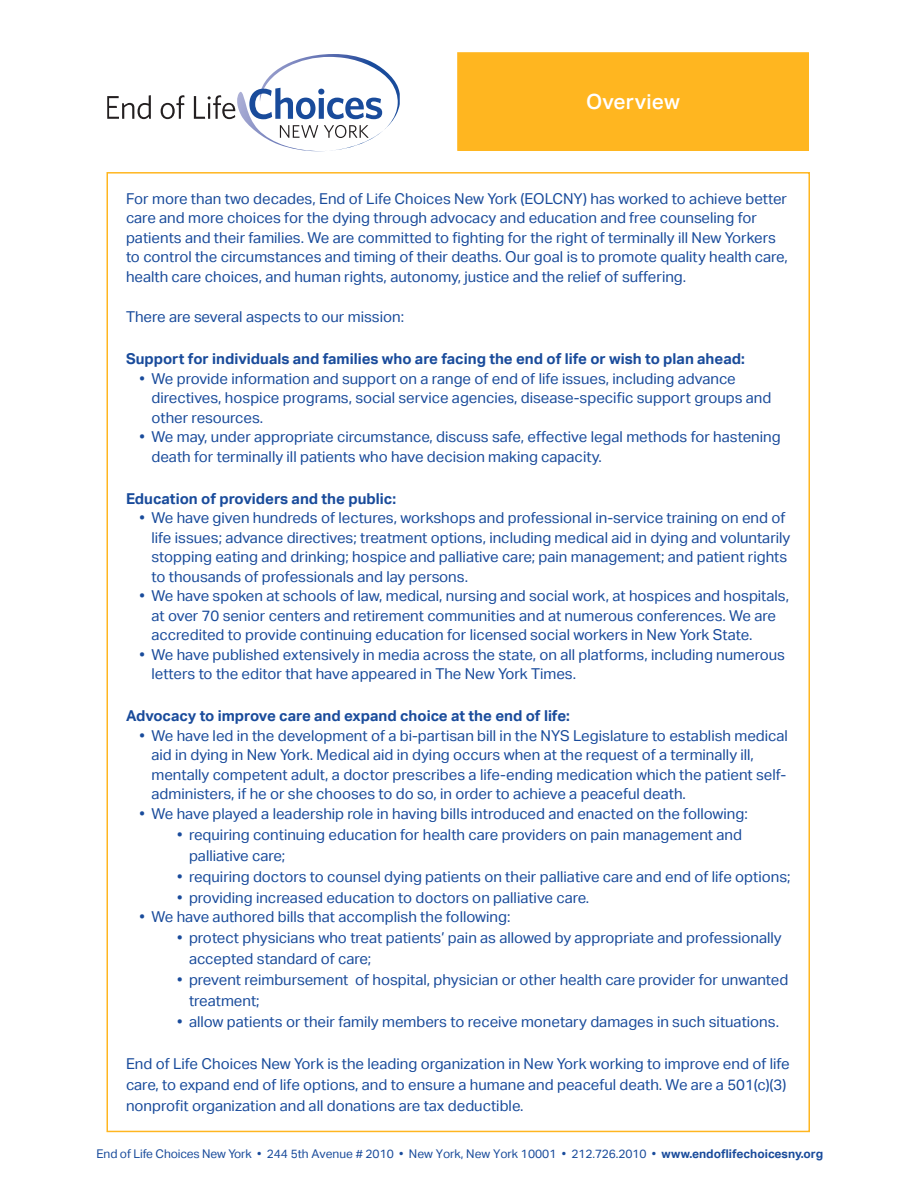
<style>
.page{position:relative;width:918px;height:1188px;background:#fff}
.page>*{position:absolute;margin:0;border:0;box-sizing:border-box;transform-origin:0 0}
.page_header{font:500 21px "Aktiv Grotesk";letter-spacing:.01em;color:#fff}
.t1{font:15px/19.5px "Aktiv Grotesk";color:#194b9b}
.bold{font:700 15px "Aktiv Grotesk";color:#194b9b}
.t2{font:12px "Aktiv Grotesk";color:#194b9b}
.s1{font-weight:700}
</style>
<div class="page">
<img style="left:235px;top:54px;width:165px;height:97px">
<svg style="left:107px;top:95px;width:44px;height:24px"></svg>
<svg style="left:161px;top:95px;width:24px;height:24px"></svg>
<svg style="left:194px;top:95px;width:41px;height:24px"></svg>
<svg style="left:249px;top:88px;width:133px;height:31px"></svg>
<svg style="left:280px;top:125px;width:38px;height:13px"></svg>
<svg style="left:324px;top:125px;width:45px;height:13px"></svg>
<div style="left:458px;top:53px;width:350px;height:97px;background:#ffb620"></div>
<div style="left:457px;top:52px;width:352px;height:99px;border:2px solid #ffb620"></div>
<p class="page_header" style="left:586px;top:90px;width:95px">Overview</p>
<p class="t1" style="left:126px;top:189px;width:663px">For more than two decades, End of Life Choices New York (EOLCNY) has worked to achieve better care and more choices for the dying through advocacy and education and free counseling for patients and their families. We are committed to fighting for the right of terminally ill New Yorkers to control the circumstances and timing of their deaths. Our goal is to promote quality health care, health care choices, and human rights, autonomy, justice and the relief of suffering.</p>
<p class="t1" style="left:126px;top:307px;width:280px">There are several aspects to our mission:</p>
<p class="bold" style="left:126px;top:350px;width:620px">Support for individuals and families who are facing the end of life or wish to plan ahead:</p>
<p class="t1" style="left:152px;top:369px;width:621px;text-indent:-12px">• We provide information and support on a range of end of life issues, including advance directives, hospice programs, social service agencies, disease-specific support groups and other resources.</p>
<p class="t1" style="left:152px;top:427px;width:631px;text-indent:-12px">• We may, under appropriate circumstance, discuss safe, effective legal methods for hastening death for terminally ill patients who have decision making capacity.</p>
<p class="bold" style="left:126px;top:490px;width:272px">Education of providers and the public:</p>
<p class="t1" style="left:152px;top:508px;width:640px;text-indent:-12px">• We have given hundreds of lectures, workshops and professional in-service training on end of life issues; advance directives; treatment options, including medical aid in dying and voluntarily stopping eating and drinking; hospice and palliative care; pain management; and patient rights to thousands of professionals and lay persons.</p>
<p class="t1" style="left:152px;top:586px;width:639px;text-indent:-12px">• We have spoken at schools of law, medical, nursing and social work, at hospices and hospitals, at over 70 senior centers and retirement communities and at numerous conferences. We are accredited to provide continuing education for licensed social workers in New York State.</p>
<p class="t1" style="left:152px;top:645px;width:635px;text-indent:-12px">• We have published extensively in media across the state, on all platforms, including numerous letters to the editor that have appeared in The New York Times.</p>
<p class="bold" style="left:126px;top:707px;width:445px">Advocacy to improve care and expand choice at the end of life:</p>
<p class="t1" style="left:152px;top:726px;width:638px;text-indent:-12px">• We have led in the development of a bi-partisan bill in the NYS Legislature to establish medical aid in dying in New York. Medical aid in dying occurs when at the request of a terminally ill, mentally competent adult, a doctor prescribes a life-ending medication which the patient self&shy;administers, if he or she chooses to do so, in order to achieve a peaceful death.</p>
<p class="t1" style="left:140px;top:804px;width:610px">• We have played a leadership role in having bills introduced and enacted on the following:</p>
<p class="t1" style="left:189px;top:824px;width:555px;line-height:21px;text-indent:-12px">• requiring continuing education for health care providers on pain management and palliative care;</p>
<p class="t1" style="left:177px;top:867px;width:615px">• requiring doctors to counsel dying patients on their palliative care and end of life options;</p>
<p class="t1" style="left:177px;top:888px;width:414px">• providing increased education to doctors on palliative care.</p>
<p class="t1" style="left:140px;top:907px;width:372px">• We have authored bills that accomplish the following:</p>
<p class="t1" style="left:189px;top:928px;width:594px;line-height:21px;text-indent:-12px">• protect physicians who treat patients’ pain as allowed by appropriate and professionally accepted standard of care;</p>
<p class="t1" style="left:189px;top:970px;width:601px;line-height:21px;text-indent:-12px">• prevent reimbursement of hospital, physician or other health care provider for unwanted treatment;</p>
<p class="t1" style="left:177px;top:1012px;width:604px">• allow patients or their family members to receive monetary damages in such situations.</p>
<p class="t1" style="left:126px;top:1054px;width:665px;line-height:21px">End of Life Choices New York is the leading organization in New York working to improve end of life care, to expand end of life options, and to ensure a humane and peaceful death. We are a 501(c)(3) nonprofit organization and all donations are tax deductible.</p>
<p class="t2" style="left:97px;top:1147px;width:728px">End of Life Choices New York • 244 5th Avenue # 2010 • New York, New York 10001 • 212.726.2010 • <span class="s1">www.endoflifechoicesny.org</span></p>
</div>
